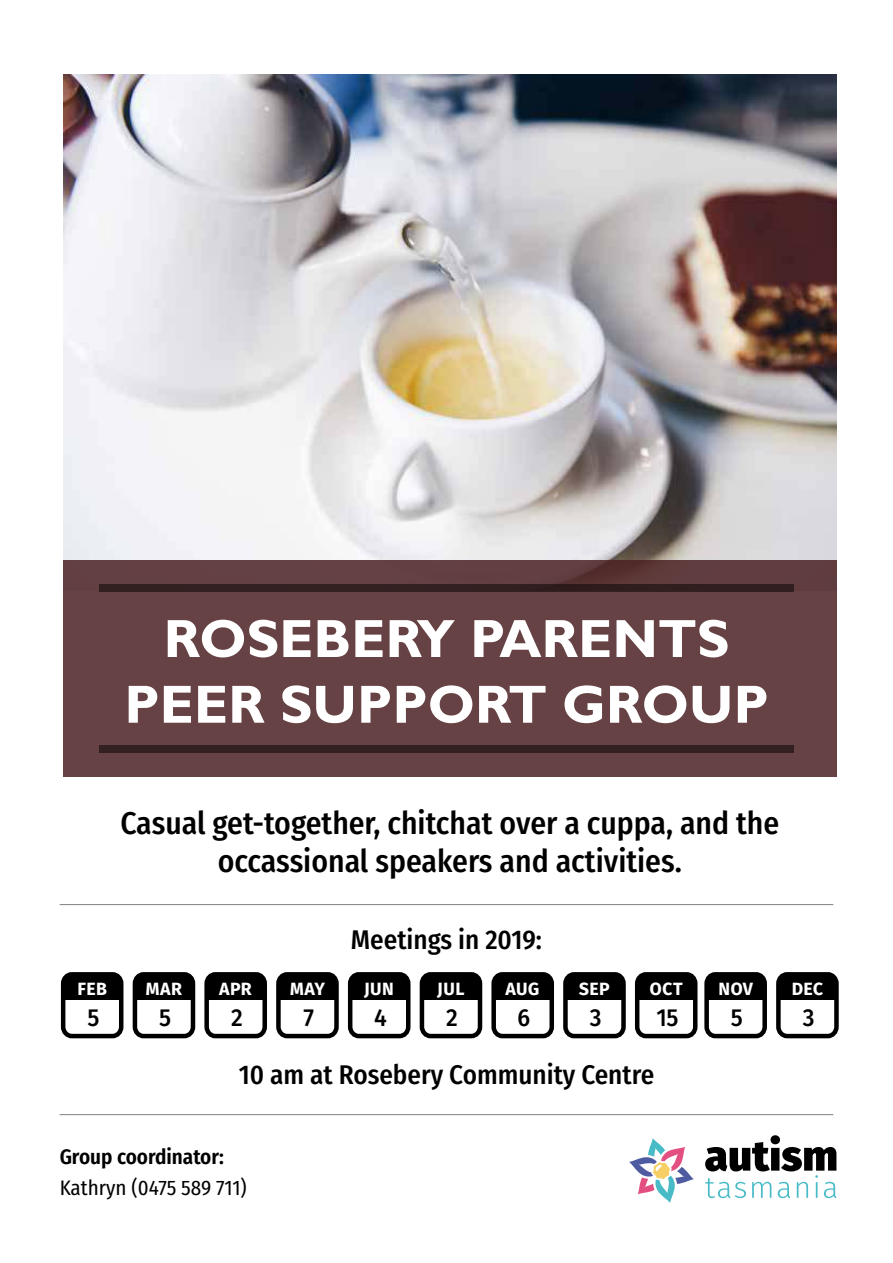
<style>
.page{position:relative;width:893px;height:1263px;background:#fff}
.page>*{position:absolute;margin:0;border:0;box-sizing:border-box;transform-origin:0 0}
.t1{font:700 54px/65.7px "Gill Sans";color:#fff;text-align:center}
.t2{font:500 31.5px/37.8px "Fira Sans Condensed";color:#000;text-align:center}
.t3{font:500 27px "Fira Sans Condensed";color:#000}
.t4{font:500 24.6px "Fira Sans";color:#000;scale:.94 1}
.t5{font:600 21.75px "Fira Sans";letter-spacing:-.01em;color:#fff;scale:.94 1}
.t6{font:21px "Fira Sans Condensed";color:#000}
.t7{font:600 21px "Fira Sans Condensed";color:#000}
</style>
<div class="page">
<img style="left:63px;top:74px;width:773px;height:486px">
<div style="left:63px;top:560px;width:773px;height:216px;background:#664244"></div>
<div style="left:99px;top:745px;width:694px;height:7px;background:#332021"></div>
<div style="left:99px;top:584px;width:694px;height:8px;background:#322021"></div>
<svg style="left:629px;top:1138px;width:65px;height:65px"></svg>
<svg style="left:705px;top:1135px;width:131px;height:63px"></svg>
<hr style="left:60px;top:1114px;width:773px;height:1px;background:#808080">
<hr style="left:60px;top:904px;width:773px;height:1px;background:#808080">
<div style="left:63px;top:974px;width:58px;height:26px;background:#000"></div>
<div style="left:61px;top:972px;width:62px;height:66px;border:5px solid #000;border-radius:9px"></div>
<div style="left:135px;top:974px;width:58px;height:26px;background:#000"></div>
<div style="left:133px;top:972px;width:62px;height:66px;border:5px solid #000;border-radius:9px"></div>
<div style="left:207px;top:974px;width:58px;height:26px;background:#000"></div>
<div style="left:204px;top:972px;width:63px;height:66px;border:5px solid #000;border-radius:9px"></div>
<div style="left:278px;top:974px;width:58px;height:26px;background:#000"></div>
<div style="left:276px;top:972px;width:63px;height:66px;border:5px solid #000;border-radius:9px"></div>
<div style="left:350px;top:974px;width:58px;height:26px;background:#000"></div>
<div style="left:348px;top:972px;width:62px;height:66px;border:5px solid #000;border-radius:9px"></div>
<div style="left:422px;top:974px;width:58px;height:26px;background:#000"></div>
<div style="left:420px;top:972px;width:62px;height:66px;border:5px solid #000;border-radius:9px"></div>
<div style="left:494px;top:974px;width:58px;height:26px;background:#000"></div>
<div style="left:491px;top:972px;width:63px;height:66px;border:5px solid #000;border-radius:9px"></div>
<div style="left:565px;top:974px;width:58px;height:26px;background:#000"></div>
<div style="left:563px;top:972px;width:63px;height:66px;border:5px solid #000;border-radius:9px"></div>
<div style="left:637px;top:974px;width:58px;height:26px;background:#000"></div>
<div style="left:635px;top:972px;width:62px;height:66px;border:5px solid #000;border-radius:9px"></div>
<div style="left:707px;top:974px;width:58px;height:26px;background:#000"></div>
<div style="left:704px;top:972px;width:63px;height:66px;border:5px solid #000;border-radius:9px"></div>
<div style="left:778px;top:974px;width:58px;height:26px;background:#000"></div>
<div style="left:776px;top:972px;width:63px;height:66px;border:5px solid #000;border-radius:9px"></div>
<h1 class="t1" style="left:124px;top:605px;width:646px">ROSEBERY PARENTS<br>PEER SUPPORT GROUP</h1>
<p class="t2" style="left:120px;top:804px;width:660px">Casual get-together, chitchat over a cuppa, and the occassional speakers and activities.</p>
<p class="t5" style="left:77px;top:972px;width:33px">feb</p>
<p class="t4" style="left:87px;top:1000px;width:14px">5</p>
<p class="t5" style="left:145px;top:972px;width:41px">mar</p>
<p class="t4" style="left:159px;top:1000px;width:14px">5</p>
<p class="t5" style="left:219px;top:972px;width:36px">apr</p>
<p class="t4" style="left:231px;top:1000px;width:14px">2</p>
<p class="t5" style="left:290px;top:972px;width:39px">may</p>
<p class="t4" style="left:303px;top:1000px;width:13px">7</p>
<p class="t3" style="left:351px;top:920px;width:193px">Meetings in 2019:</p>
<p class="t5" style="left:364px;top:972px;width:34px">jun</p>
<p class="t4" style="left:374px;top:1000px;width:15px">4</p>
<p class="t5" style="left:437px;top:972px;width:30px">jul</p>
<p class="t4" style="left:446px;top:1000px;width:14px">2</p>
<p class="t5" style="left:506px;top:972px;width:38px">aug</p>
<p class="t4" style="left:518px;top:1000px;width:15px">6</p>
<p class="t5" style="left:579px;top:972px;width:34px">sep</p>
<p class="t4" style="left:590px;top:1000px;width:14px">3</p>
<p class="t5" style="left:650px;top:972px;width:37px">oct</p>
<p class="t4" style="left:656px;top:1000px;width:25px">15</p>
<p class="t3" style="left:239px;top:1055px;width:417px">10 am at Rosebery Community Centre</p>
<p class="t5" style="left:718px;top:972px;width:39px">nov</p>
<p class="t4" style="left:731px;top:1000px;width:14px">5</p>
<p class="t5" style="left:791px;top:972px;width:35px">dec</p>
<p class="t4" style="left:803px;top:1000px;width:14px">3</p>
<p class="t7" style="left:60px;top:1142px;width:166px">Group coordinator:</p>
<p class="t6" style="left:60px;top:1173px;width:189px">Kathryn (0475 589 711)</p>
</div>
